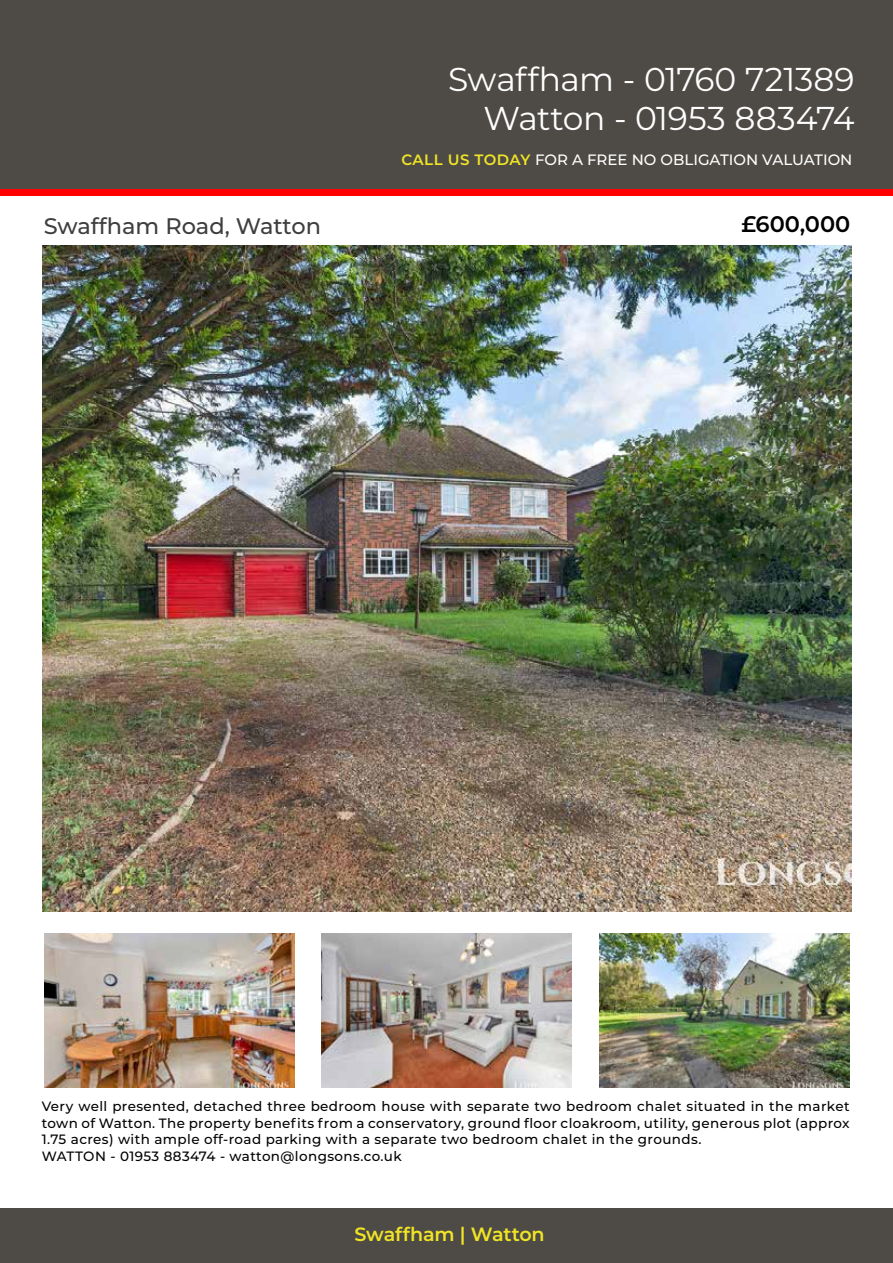
<style>
.page{position:relative;width:893px;height:1263px;background:#fff}
.page>*{position:absolute;margin:0;border:0;box-sizing:border-box;transform-origin:0 0}
.t1{font:33px/39px "Montserrat";letter-spacing:-.01em;color:#fff;text-align:right}
.t2{font:500 22.5px "Montserrat";color:#3d3e3d}
.t3{font:600 22.5px "Montserrat";color:#000}
.t4{font:600 19.2px "Montserrat";letter-spacing:-.01em;color:#f0e524}
.t5{font:500 15px "Montserrat";color:#fff}
.t6{font:500 13.5px/16.5px "Montserrat";letter-spacing:.03em;color:#000}
.s1{font-weight:600;color:#f0e524}
</style>
<div class="page">
<div style="left:0;top:0;width:893px;height:189px;background:#4e4b46"></div>
<div style="left:0;top:1208px;width:893px;height:55px;background:#4e4b46"></div>
<div style="left:0;top:189px;width:893px;height:7px;background:#f00"></div>
<img style="left:43px;top:246px;width:808px;height:665px">
<img style="left:322px;top:934px;width:250px;height:153px">
<img style="left:44px;top:934px;width:250px;height:153px">
<img style="left:599px;top:934px;width:251px;height:153px">
<h1 class="t1" style="left:448px;top:59px;width:408px">Swaffham - 01760 721389<br>Watton - 01953 883474</h1>
<p class="t5" style="left:401px;top:149px;width:453px"><span class="s1">CALL US TODAY</span> FOR A FREE NO OBLIGATION VALUATION</p>
<h2 class="t2" style="left:44px;top:210px;width:279px">Swaffham Road, Watton</h2>
<h2 class="t3" style="left:742px;top:208px;width:110px">£600,000</h2>
<p class="t6" style="left:42px;top:1098px;width:809px">Very well presented, detached three bedroom house with separate two bedroom chalet situated in the market town of Watton. The property benefits from a conservatory, ground floor cloakroom, utility, generous plot (approx 1.75 acres) with ample off-road parking with a separate two bedroom chalet in the grounds.<br>WATTON - 01953 883474 - watton@longsons.co.uk</p>
<h3 class="t4" style="left:354px;top:1221px;width:192px">Swaffham | Watton</h3>
</div>
